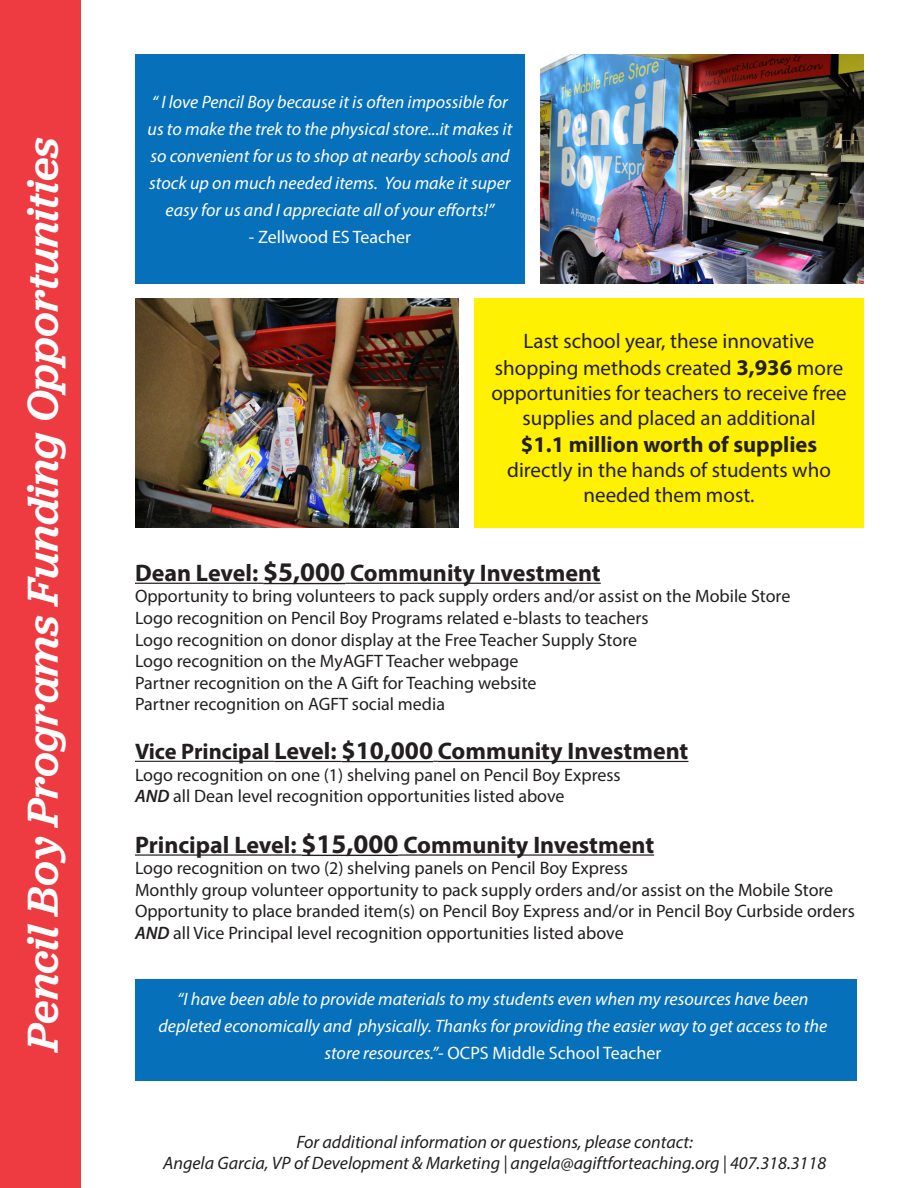
<style>
.page{position:relative;width:918px;height:1188px;background:#fff}
.page>*{position:absolute;margin:0;border:0;box-sizing:border-box;transform-origin:0 0}
.t1{font:italic 500 45px "Jubilat";color:#fff}
.t2{font:700 24px "Myriad Pro";color:#231f20}
.t3{font:700 22.5px "Myriad Pro";color:#231f20}
.t4{font:21px/25.2px "Myriad Pro";color:#231f20;text-align:center}
.t5{font:18px "Myriad Pro";color:#231f20}
.t6{font:italic 18px/27px "Myriad Pro";color:#fff;text-align:center}
.t7{font:italic 18px "Myriad Pro";color:#231f20}
.t8{font:18px "Myriad Pro";color:#fff}
.s1{font-weight:700;font-size:22.5px}
.s2{font-size:27px}
.s3{font-size:22.5px}
.s4{font-size:25.5px}
.s5{font-weight:600;font-style:italic}
.s6{font-style:normal}
</style>
<div class="page">
<div style="left:0;top:0;width:81px;height:1188px;background:#ee3a41"></div>
<div style="left:474px;top:298px;width:390px;height:230px;background:#fff101"></div>
<div style="left:135px;top:54px;width:390px;height:230px;background:#0770ba"></div>
<hr style="left:135px;top:583px;width:128px;height:1px;background:#231f20">
<hr style="left:263px;top:583px;width:82px;height:1px;background:#231f20">
<hr style="left:345px;top:583px;width:256px;height:1px;background:#231f20">
<hr style="left:135px;top:761px;width:139px;height:1px;background:#231f20">
<hr style="left:274px;top:761px;width:68px;height:1px;background:#231f20">
<hr style="left:342px;top:761px;width:91px;height:1px;background:#231f20">
<hr style="left:438px;top:761px;width:250px;height:1px;background:#231f20">
<hr style="left:135px;top:854px;width:167px;height:2px;background:#231f20">
<hr style="left:302px;top:855px;width:97px;height:1px;background:#231f20">
<hr style="left:399px;top:854px;width:255px;height:2px;background:#231f20">
<img style="left:540px;top:54px;width:324px;height:230px">
<img style="left:135px;top:298px;width:324px;height:230px">
<div style="left:135px;top:980px;width:722px;height:101px;background:#0770ba"></div>
<p class="t1" style="left:14px;top:1051px;width:916px;rotate:-90deg">Pencil Boy Programs Funding Opportunities</p>
<p class="t6" style="left:148px;top:88px;width:366px">“ I love Pencil Boy because it is often impossible for us to make the trek to the physical store...it makes it so convenient for us to shop at nearby schools and stock up on much needed items. You make it super easy for us and I appreciate all of your efforts!”</p>
<p class="t8" style="left:249px;top:226px;width:164px">- Zellwood ES Teacher</p>
<p class="t4" style="left:524px;top:328px;width:292px">Last school year, these innovative</p>
<p class="t4" style="left:491px;top:355px;width:357px">shopping methods created <span class="s1">3,936</span> more opportunities for teachers to receive free supplies and placed an additional</p>
<p class="t3" style="left:521px;top:430px;width:298px">$1.1 million worth of supplies</p>
<p class="t4" style="left:507px;top:457px;width:325px">directly in the hands of students who needed them most.</p>
<p class="t2" style="left:135px;top:557px;width:467px">Dean Level: <span class="s2">$5,000</span> Community Investment</p>
<p class="t5" style="left:135px;top:585px;width:657px">Opportunity to bring volunteers to pack supply orders and/or assist on the Mobile Store</p>
<p class="t5" style="left:135px;top:607px;width:515px">Logo recognition on Pencil Boy Programs related e-blasts to teachers</p>
<p class="t5" style="left:135px;top:629px;width:504px">Logo recognition on donor display at the Free Teacher Supply Store</p>
<p class="t5" style="left:135px;top:650px;width:385px">Logo recognition on the MyAGFT Teacher webpage</p>
<p class="t5" style="left:135px;top:672px;width:403px">Partner recognition on the A Gift for Teaching website</p>
<p class="t5" style="left:135px;top:693px;width:312px">Partner recognition on AGFT social media</p>
<p class="t2" style="left:135px;top:735px;width:555px"><span class="s3">Vice Principal</span> Level: <span class="s4">$10,000</span> Community Investment</p>
<p class="t5" style="left:135px;top:764px;width:487px">Logo recognition on one (1) shelving panel on Pencil Boy Express</p>
<p class="t5" style="left:135px;top:785px;width:431px"><span class="s5">AND</span> all Dean level recognition opportunities listed above</p>
<p class="t2" style="left:135px;top:829px;width:521px">Principal Level: <span class="s2">$15,000</span> Community Investment</p>
<p class="t5" style="left:135px;top:857px;width:494px">Logo recognition on two (2) shelving panels on Pencil Boy Express</p>
<p class="t5" style="left:135px;top:879px;width:700px">Monthly group volunteer opportunity to pack supply orders and/or assist on the Mobile Store</p>
<p class="t5" style="left:135px;top:900px;width:721px">Opportunity to place branded item(s) on Pencil Boy Express and/or in Pencil Boy Curbside orders</p>
<p class="t5" style="left:135px;top:922px;width:490px"><span class="s5">AND</span> all Vice Principal level recognition opportunities listed above</p>
<p class="t6" style="left:177px;top:985px;width:633px">“I have been able to provide materials to my students even when my resources have been</p>
<p class="t6" style="left:159px;top:1012px;width:670px">depleted economically and physically. Thanks for providing the easier way to get access to the store resources.”<span class="s6">- OCPS Middle School Teacher</span></p>
<p class="t7" style="left:296px;top:1130px;width:398px">For additional information or questions, please contact:</p>
<p class="t7" style="left:163px;top:1152px;width:665px">Angela Garcia, VP of Development &amp; Marketing | angela@agiftforteaching.org | 407.318.3118</p>
</div>
